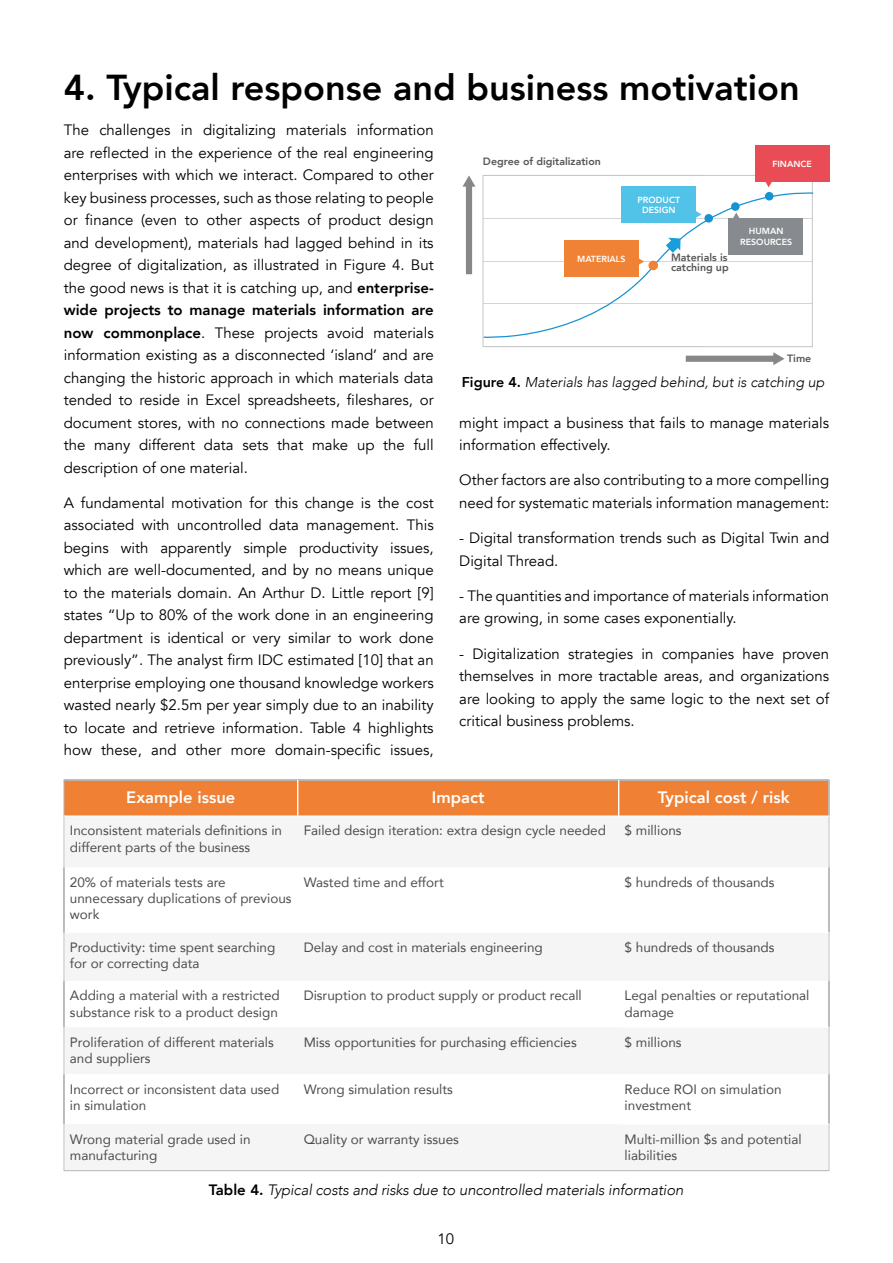
<style>
.page{position:relative;width:893px;height:1263px;background:#fff}
.page>*{position:absolute;margin:0;border:0;box-sizing:border-box;transform-origin:0 0}
.t1{font:800 36px "Avenir";color:#000}
.t2{font:800 16.5px "Avenir";color:#fff}
.t3{font:15px/22.5px "Avenir";color:#000}
.t4{font:italic 300 15px "Avenir";letter-spacing:-.01em;color:#000}
.t5{font:italic 300 14.25px "Avenir";color:#000}
.t6{font:13.5px/16.2px "Avenir";color:#4b4d4f}
.t7{font:800 10.65px/9.8px "Avenir";color:#575756}
.t8{font:800 8.85px/10.6px "Avenir";color:#fff;text-align:center}
.s1{font-weight:800}
.s2{font-weight:800;font-style:normal}
</style>
<div class="page">
<div style="left:65px;top:781px;width:764px;height:35px;background:#f08134"></div>
<hr style="left:64px;top:816px;width:1px;height:51px;background:#e1e1e1">
<hr style="left:829px;top:816px;width:1px;height:51px;background:#e1e1e1">
<hr style="left:64px;top:932px;width:1px;height:49px;background:#e1e1e1">
<hr style="left:64px;top:1027px;width:1px;height:47px;background:#e1e1e1">
<hr style="left:64px;top:867px;width:1px;height:65px;background:#b5b5b5">
<hr style="left:829px;top:867px;width:1px;height:65px;background:#b5b5b5">
<hr style="left:64px;top:981px;width:1px;height:46px;background:#b5b5b5">
<hr style="left:829px;top:981px;width:1px;height:46px;background:#b5b5b5">
<hr style="left:64px;top:1074px;width:1px;height:50px;background:#b5b5b5">
<hr style="left:829px;top:1074px;width:1px;height:50px;background:#b5b5b5">
<hr style="left:64px;top:780px;width:234px;height:1px;background:#b5b5b5">
<hr style="left:298px;top:780px;width:321px;height:1px;background:#b5b5b5">
<hr style="left:619px;top:780px;width:210px;height:1px;background:#b5b5b5">
<hr style="left:64px;top:780px;width:1px;height:36px;background:#b5b5b5">
<hr style="left:297px;top:780px;width:1px;height:36px;background:#fff">
<hr style="left:298px;top:780px;width:1px;height:36px;background:#fff">
<hr style="left:618px;top:780px;width:1px;height:36px;background:#fff">
<hr style="left:829px;top:780px;width:1px;height:36px;background:#b5b5b5">
<hr style="left:64px;top:816px;width:234px;height:1px;background:#fff">
<hr style="left:829px;top:933px;width:1px;height:48px;background:#e1e1e1">
<hr style="left:829px;top:1027px;width:1px;height:47px;background:#e1e1e1">
<hr style="left:64px;top:1124px;width:1px;height:46px;background:#e1e1e1">
<hr style="left:829px;top:1124px;width:1px;height:46px;background:#e1e1e1">
<hr style="left:64px;top:1170px;width:234px;height:1px;background:#b5b5b5">
<hr style="left:298px;top:1170px;width:321px;height:1px;background:#b5b5b5">
<hr style="left:619px;top:1170px;width:210px;height:1px;background:#b5b5b5">
<hr style="left:483px;top:347px;width:218px;height:1px;background:#d6d5d5">
<div style="left:483px;top:175px;width:330px;height:172px;border:1px solid #c6c6c6"></div>
<div style="left:686px;top:356px;width:89px;height:6px;background:#878787"></div>
<svg style="left:773px;top:352px;width:11px;height:13px"></svg>
<div style="left:466px;top:185px;width:6px;height:89px;background:#878787"></div>
<svg style="left:462px;top:175px;width:13px;height:12px"></svg>
<svg style="left:482px;top:184px;width:332px;height:159px"></svg>
<div style="left:648px;top:261px;width:10px;height:9px;background:#f08235;border-radius:50%"></div>
<div style="left:564px;top:241px;width:74px;height:36px;background:#f08235"></div>
<svg style="left:638px;top:255px;width:6px;height:13px"></svg>
<div style="left:622px;top:186px;width:74px;height:37px;background:#51c2e8"></div>
<svg style="left:696px;top:208px;width:6px;height:13px"></svg>
<div style="left:755px;top:145px;width:74px;height:37px;background:#e94c55"></div>
<div style="left:728px;top:218px;width:74px;height:37px;background:#878a8f"></div>
<svg style="left:762px;top:182px;width:13px;height:5px"></svg>
<svg style="left:730px;top:213px;width:13px;height:5px"></svg>
<svg style="left:666px;top:238px;width:14px;height:15px"></svg>
<h1 class="t1" style="left:64px;top:59px;width:738px">4. Typical response and business motivation</h1>
<p class="t3" style="left:64px;top:119px;width:371px;text-align:justify">The challenges in digitalizing materials information are reflected in the experience of the real engineering enterprises with which we interact. Compared to other key business processes, such as those relating to people or finance (even to other aspects of product design and development), materials had lagged behind in its degree of digitalization, as illustrated in Figure 4. But the good news is that it is catching up, and <span class="s1">enterprise&shy;wide projects to manage materials information are now commonplace</span>. These projects avoid materials information existing as a disconnected ‘island’ and are changing the historic approach in which materials data tended to reside in Excel spreadsheets, fileshares, or document stores, with no connections made between the many different data sets that make up the full description of one material.</p>
<p class="t3" style="left:64px;top:492px;width:371px;text-align:justify">A fundamental motivation for this change is the cost associated with uncontrolled data management. This begins with apparently simple productivity issues, which are well-documented, and by no means unique to the materials domain. An Arthur D. Little report [9] states “Up to 80% of the work done in an engineering department is identical or very similar to work done previously”. The analyst firm IDC estimated [10] that an enterprise employing one thousand knowledge workers wasted nearly $2.5m per year simply due to an inability to locate and retrieve information. Table 4 highlights how these, and other more domain-specific issues,</p>
<p class="t7" style="left:483px;top:156px;width:119px">Degree of digitalization</p>
<p class="t8" style="left:772px;top:158px;width:41px">FINANCE</p>
<p class="t8" style="left:638px;top:194px;width:44px">PRODUCT<br>DESIGN</p>
<p class="t8" style="left:740px;top:226px;width:53px">HUMAN<br>RESOURCES</p>
<p class="t7" style="left:671px;top:252px;width:59px">Materials is catching up</p>
<p class="t8" style="left:577px;top:254px;width:50px">MATERIALS</p>
<p class="t7" style="left:787px;top:353px;width:26px">Time</p>
<p class="t5" style="left:462px;top:373px;width:364px"><span class="s2">Figure 4.</span> Materials has lagged behind, but is catching up</p>
<p class="t3" style="left:459px;top:411px;width:371px">might impact a business that fails to manage materials information effectively.</p>
<p class="t3" style="left:459px;top:469px;width:371px">Other factors are also contributing to a more compelling need for systematic materials information management:</p>
<p class="t3" style="left:459px;top:527px;width:371px">- Digital transformation trends such as Digital Twin and<br>Digital Thread.</p>
<p class="t3" style="left:459px;top:585px;width:371px">- The quantities and importance of materials information are growing, in some cases exponentially.</p>
<p class="t3" style="left:459px;top:642px;width:371px;text-align:justify">- Digitalization strategies in companies have proven themselves in more tractable areas, and organizations are looking to apply the same logic to the next set of critical business problems.</p>
<p class="t2" style="left:126px;top:784px;width:111px">Example issue</p>
<p class="t2" style="left:432px;top:784px;width:54px">Impact</p>
<p class="t2" style="left:658px;top:784px;width:133px">Typical cost / risk</p>
<p class="t6" style="left:70px;top:822px;width:214px">Inconsistent materials definitions in different parts of the business</p>
<p class="t6" style="left:304px;top:822px;width:304px">Failed design iteration: extra design cycle needed</p>
<p class="t6" style="left:625px;top:822px;width:59px">$ millions</p>
<p class="t6" style="left:70px;top:874px;width:223px">20% of materials tests are unnecessary duplications of previous work</p>
<p class="t6" style="left:304px;top:874px;width:142px">Wasted time and effort</p>
<p class="t6" style="left:625px;top:874px;width:151px">$ hundreds of thousands</p>
<p class="t6" style="left:70px;top:939px;width:207px">Productivity: time spent searching for or correcting data</p>
<p class="t6" style="left:304px;top:939px;width:241px">Delay and cost in materials engineering</p>
<p class="t6" style="left:625px;top:939px;width:151px">$ hundreds of thousands</p>
<p class="t6" style="left:70px;top:987px;width:211px">Adding a material with a restricted substance risk to a product design</p>
<p class="t6" style="left:304px;top:987px;width:280px">Disruption to product supply or product recall</p>
<p class="t6" style="left:625px;top:987px;width:186px">Legal penalties or reputational damage</p>
<p class="t6" style="left:70px;top:1033px;width:205px">Proliferation of different materials and suppliers</p>
<p class="t6" style="left:304px;top:1033px;width:275px">Miss opportunities for purchasing efficiencies</p>
<p class="t6" style="left:625px;top:1033px;width:59px">$ millions</p>
<p class="t6" style="left:70px;top:1080px;width:211px">Incorrect or inconsistent data used in simulation</p>
<p class="t6" style="left:304px;top:1080px;width:151px">Wrong simulation results</p>
<p class="t6" style="left:625px;top:1080px;width:159px">Reduce ROI on simulation investment</p>
<p class="t6" style="left:70px;top:1130px;width:182px">Wrong material grade used in manufacturing</p>
<p class="t6" style="left:304px;top:1130px;width:157px">Quality or warranty issues</p>
<p class="t6" style="left:625px;top:1130px;width:179px">Multi-million $s and potential liabilities</p>
<p class="t4" style="left:209px;top:1181px;width:476px"><span class="s2">Table 4.</span> Typical costs and risks due to uncontrolled materials information</p>
<p class="t3" style="left:437px;top:1228px;width:18px">10</p>
</div>
